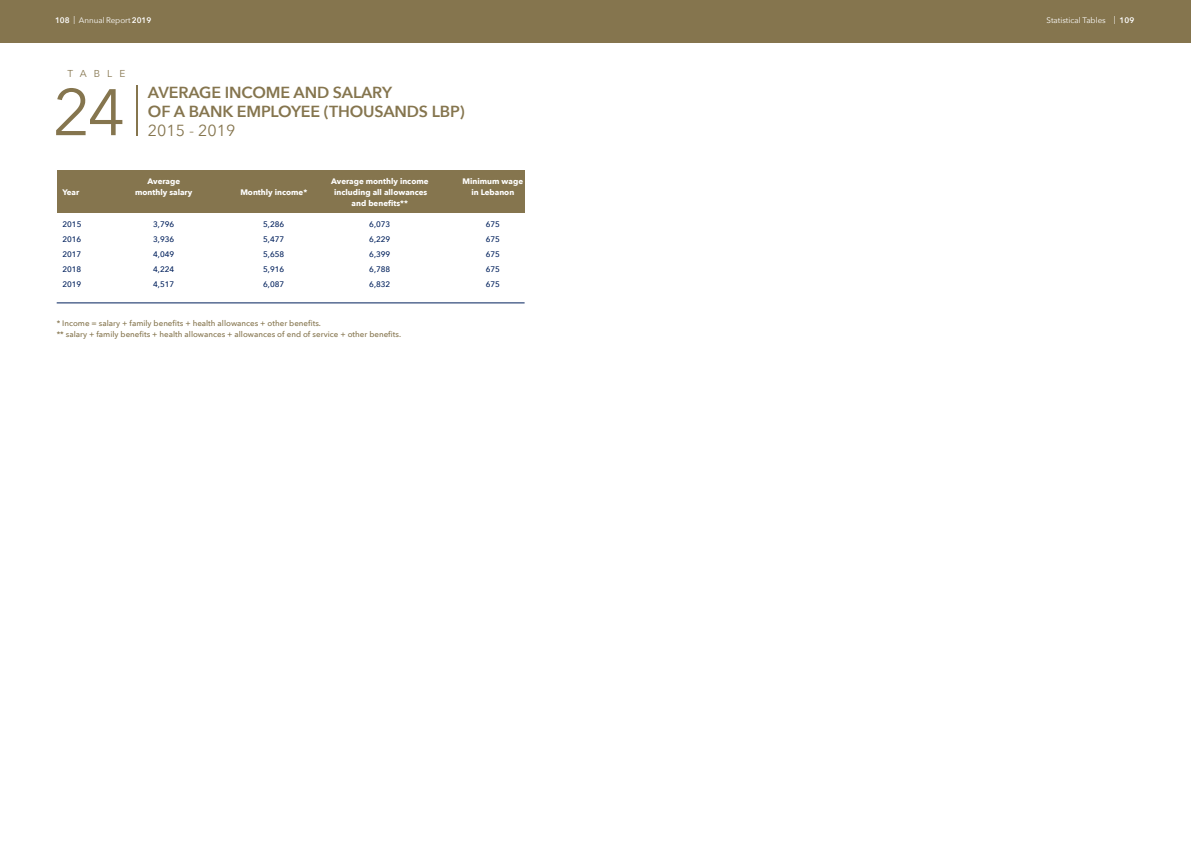
<style>
.page{position:relative;width:1191px;height:842px;background:#fff}
.page>*{position:absolute;margin:0;border:0;box-sizing:border-box;transform-origin:0 0}
.t1{font:65px "Avenir Next";color:#85754e}
.t2{font:600 16px/19.2px "Avenir Next";letter-spacing:-.01em;color:#85754e}
.t3{font:16px "Avenir Next";color:#85754e}
.t4{font:10px "Avenir Next";letter-spacing:.71em;color:#85754e}
.t5{font:500 8px/11px "Avenir Next";color:#85754e}
.t6{font:700 8px "Avenir Next";color:#fff}
.t7{font:500 8px "Avenir Next";color:#00205c}
.t8{font:8px "Avenir Next";color:#fff}
.s1{font-weight:600}
</style>
<div class="page">
<div style="left:0;top:0;width:1191px;height:43px;background:#85754e"></div>
<div style="left:57px;top:170px;width:467px;height:43px;background:#85754e"></div>
<hr style="left:57px;top:302px;width:467px;height:1px;background:#00205c">
<p class="t8" style="left:55px;top:13px;width:98px"><span class="s1">108</span> | Annual Report <span class="s1">2019</span></p>
<p class="t8" style="left:1046px;top:13px;width:89px">Statistical Tables | <span class="s1">109</span></p>
<p class="t4" style="left:67px;top:65px;width:59px">TABLE</p>
<h1 class="t1" style="left:53px;top:58px;width:91px">24 <sup>|</sup></h1>
<h2 class="t2" style="left:148px;top:82px;width:318px">AVERAGE INCOME AND SALARY<br>OF A BANK EMPLOYEE (THOUSANDS LBP)</h2>
<h2 class="t3" style="left:148px;top:117px;width:89px">2015 - 2019</h2>
<p class="t6" style="left:147px;top:175px;width:34px">Average</p>
<p class="t6" style="left:331px;top:175px;width:99px">Average monthly income</p>
<p class="t6" style="left:462px;top:175px;width:62px">Minimum wage</p>
<p class="t6" style="left:62px;top:186px;width:18px">Year</p>
<p class="t6" style="left:135px;top:186px;width:59px">monthly salary</p>
<p class="t6" style="left:240px;top:186px;width:68px">Monthly income*</p>
<p class="t6" style="left:334px;top:186px;width:95px">including all allowances</p>
<p class="t6" style="left:471px;top:186px;width:44px">in Lebanon</p>
<p class="t6" style="left:352px;top:197px;width:58px">and benefits**</p>
<p class="t7" style="left:62px;top:218px;width:21px">2015</p>
<p class="t7" style="left:153px;top:218px;width:23px">3,796</p>
<p class="t7" style="left:263px;top:218px;width:23px">5,286</p>
<p class="t7" style="left:369px;top:218px;width:23px">6,073</p>
<p class="t7" style="left:486px;top:218px;width:16px">675</p>
<p class="t7" style="left:62px;top:233px;width:21px">2016</p>
<p class="t7" style="left:153px;top:233px;width:23px">3,936</p>
<p class="t7" style="left:263px;top:233px;width:23px">5,477</p>
<p class="t7" style="left:369px;top:233px;width:23px">6,229</p>
<p class="t7" style="left:486px;top:233px;width:16px">675</p>
<p class="t7" style="left:62px;top:248px;width:21px">2017</p>
<p class="t7" style="left:153px;top:248px;width:23px">4,049</p>
<p class="t7" style="left:263px;top:248px;width:23px">5,658</p>
<p class="t7" style="left:369px;top:248px;width:23px">6,399</p>
<p class="t7" style="left:486px;top:248px;width:16px">675</p>
<p class="t7" style="left:62px;top:263px;width:21px">2018</p>
<p class="t7" style="left:153px;top:263px;width:23px">4,224</p>
<p class="t7" style="left:263px;top:263px;width:23px">5,916</p>
<p class="t7" style="left:369px;top:263px;width:23px">6,788</p>
<p class="t7" style="left:486px;top:263px;width:16px">675</p>
<p class="t7" style="left:62px;top:278px;width:21px">2019</p>
<p class="t7" style="left:153px;top:278px;width:23px">4,517</p>
<p class="t7" style="left:263px;top:278px;width:23px">6,087</p>
<p class="t7" style="left:369px;top:278px;width:23px">6,832</p>
<p class="t7" style="left:486px;top:278px;width:16px">675</p>
<p class="t5" style="left:57px;top:317px;width:346px">* Income = salary + family benefits + health allowances + other benefits.<br>** salary + family benefits + health allowances + allowances of end of service + other benefits.</p>
</div>
